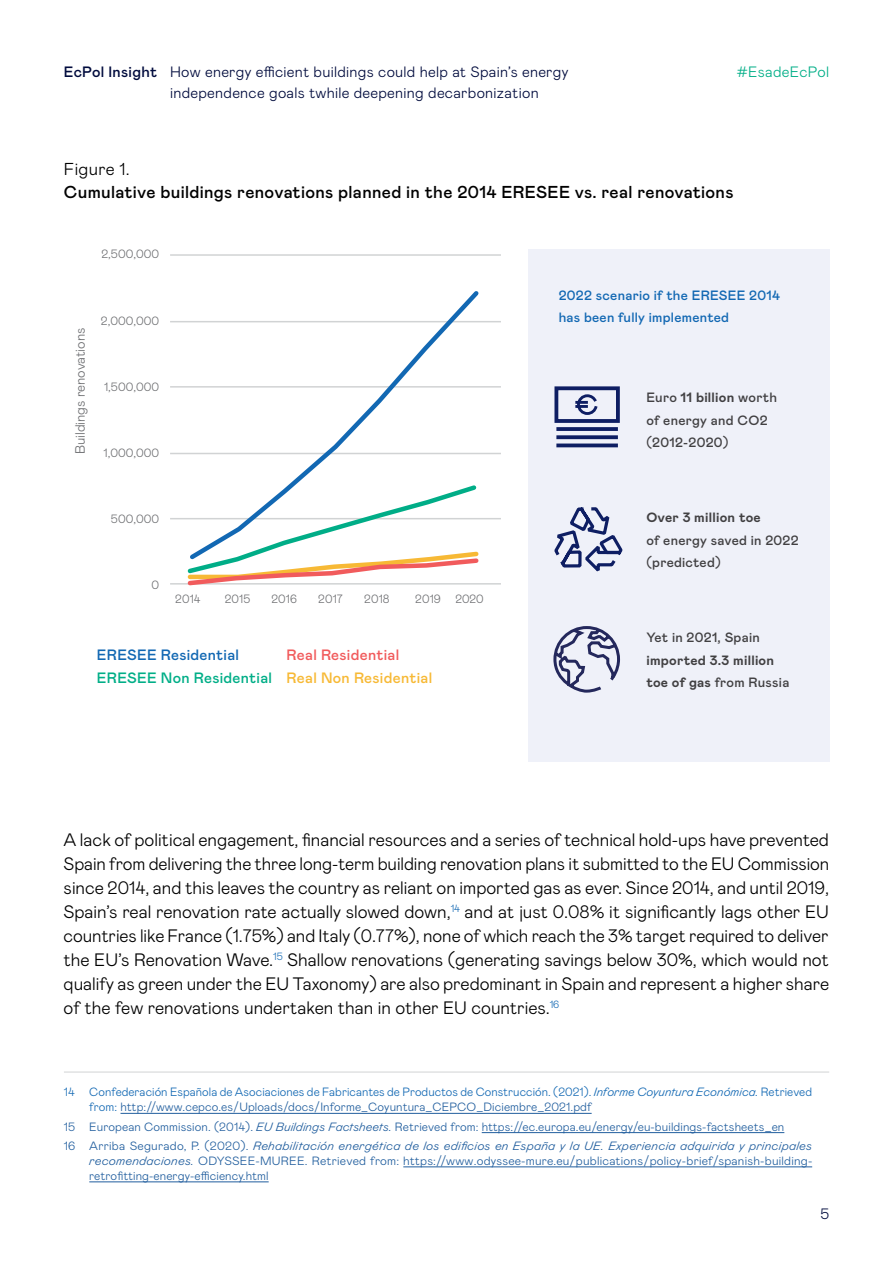
<style>
.page{position:relative;width:893px;height:1263px;background:#fff}
.page>*{position:absolute;margin:0;border:0;box-sizing:border-box;transform-origin:0 0}
.t1{font:300 18px/24px "Mabry Pro";color:#000;text-align:justify}
.t2{font:500 17.25px "Mabry Pro";letter-spacing:.02em;color:#000}
.t3{font:300 17.25px "Mabry Pro";letter-spacing:.02em;color:#000}
.t4{font:300 15px/21px "Mabry Pro";letter-spacing:.02em;color:#000b3d}
.t5{font:500 15px "Mabry Pro";letter-spacing:.02em;color:#00ae87}
.t6{font:500 15px "Mabry Pro";letter-spacing:.02em;color:#f7b935}
.t7{font:500 15px "Mabry Pro";letter-spacing:.02em;color:#1268b3}
.t8{font:500 15px "Mabry Pro";letter-spacing:.02em;color:#f15b5c}
.t9{font:500 15px "Mabry Pro";letter-spacing:.02em;color:#000b3d}
.t10{font:300 15px "Mabry Pro";letter-spacing:.02em;color:#00ae87}
.t11{font:500 13.5px/22.5px "Mabry Pro";letter-spacing:.02em;color:#414042}
.t12{font:700 13.5px/22.5px "Mabry Pro";letter-spacing:.02em;color:#414042}
.t13{font:500 13.5px/22.5px "Mabry Pro";letter-spacing:.02em;color:#1268b3}
.t14{font:300 13.5px "Mabry Pro";color:#6d6e71}
.t15{font:300 12px/19.2px "Mabry Pro";letter-spacing:.01em;color:#215e9e}
.t16{font:300 12px/15px "Mabry Pro";letter-spacing:.005em;color:#1268b3}
.t17{font:300 12px "Mabry Pro";color:#6d6e71}
.s1{font-weight:700}
.s2{font-weight:500}
.s3{font-style:italic}
.s4{color:#215e9e}
</style>
<div class="page">
<hr style="left:121px;top:1113px;width:471px;height:1px;background:#215e9e">
<hr style="left:482px;top:1132px;width:302px;height:1px;background:#215e9e">
<hr style="left:403px;top:1166px;width:409px;height:1px;background:#215e9e">
<hr style="left:89px;top:1181px;width:180px;height:1px;background:#215e9e">
<hr style="left:64px;top:1072px;width:765px;height:1px;background:#d1d3d4">
<hr style="left:170px;top:254px;width:331px;height:2px;background:#d1d3d4">
<hr style="left:170px;top:321px;width:331px;height:1px;background:#d1d3d4">
<hr style="left:170px;top:386px;width:331px;height:2px;background:#d1d3d4">
<hr style="left:170px;top:583px;width:331px;height:2px;background:#d1d3d4">
<hr style="left:170px;top:453px;width:331px;height:1px;background:#d1d3d4">
<hr style="left:170px;top:518px;width:331px;height:1px;background:#d1d3d4">
<svg style="left:186px;top:291px;width:297px;height:229px"></svg>
<svg style="left:184px;top:482px;width:297px;height:104px"></svg>
<div style="left:528px;top:249px;width:301px;height:512px;background:#eff1f9"></div>
<svg style="left:554px;top:386px;width:66px;height:62px"></svg>
<svg style="left:554px;top:507px;width:69px;height:65px"></svg>
<svg style="left:553px;top:626px;width:67px;height:67px"></svg>
<p class="t4" style="left:170px;top:60px;width:400px">How energy efficient buildings could help at Spain’s energy independence goals twhile deepening decarbonization</p>
<p class="t9" style="left:64px;top:61px;width:95px">EcPol Insight</p>
<p class="t10" style="left:736px;top:61px;width:94px">#EsadeEcPol</p>
<p class="t3" style="left:64px;top:157px;width:67px">Figure 1.</p>
<p class="t2" style="left:64px;top:179px;width:671px">Cumulative buildings renovations planned in the 2014 ERESEE vs. real renovations</p>
<p class="t17" style="left:101px;top:246px;width:59px">2,500,000</p>
<p class="t14" style="left:71px;top:454px;width:128px;rotate:-90deg">Buildings renovations</p>
<p class="t17" style="left:101px;top:312px;width:60px">2,000,000</p>
<p class="t17" style="left:104px;top:378px;width:56px">1,500,000</p>
<p class="t17" style="left:103px;top:444px;width:57px">1,000,000</p>
<p class="t17" style="left:111px;top:510px;width:50px">500,000</p>
<p class="t17" style="left:151px;top:576px;width:9px">0</p>
<p class="t17" style="left:175px;top:590px;width:27px">2014</p>
<p class="t17" style="left:225px;top:590px;width:27px">2015</p>
<p class="t17" style="left:271px;top:590px;width:27px">2016</p>
<p class="t17" style="left:318px;top:590px;width:26px">2017</p>
<p class="t17" style="left:364px;top:590px;width:27px">2018</p>
<p class="t17" style="left:415px;top:590px;width:70px">2019 2020</p>
<p class="t7" style="left:97px;top:644px;width:144px">ERESEE Residential</p>
<p class="t5" style="left:97px;top:667px;width:177px">ERESEE Non Residential</p>
<p class="t8" style="left:287px;top:644px;width:114px">Real Residential</p>
<p class="t6" style="left:287px;top:667px;width:147px">Real Non Residential</p>
<p class="t13" style="left:559px;top:283px;width:223px">2022 scenario if the ERESEE 2014 has been fully implemented</p>
<p class="t11" style="left:646px;top:386px;width:132px">Euro <span class="s1">11 billion</span> worth of energy and CO2 (2012-2020)</p>
<p class="t12" style="left:646px;top:506px;width:116px">Over 3 million toe</p>
<p class="t11" style="left:646px;top:528px;width:154px">of energy saved in 2022 (predicted)</p>
<p class="t11" style="left:646px;top:626px;width:115px">Yet in 2021, Spain</p>
<p class="t12" style="left:646px;top:648px;width:145px">imported 3.3 million toe of gas <span class="s2">from Russia</span></p>
<p class="t1" style="left:64px;top:827px;width:767px">A lack of political engagement, financial resources and a series of technical hold-ups have prevented Spain from delivering the three long-term building renovation plans it submitted to the EU Commission since 2014, and this leaves the country as reliant on imported gas as ever. Since 2014, and until 2019, Spain’s real renovation rate actually slowed down,<sup>14</sup> and at just 0.08% it significantly lags other EU countries like France (1.75%) and Italy (0.77%), none of which reach the 3% target required to deliver the EU’s Renovation Wave.<sup>15</sup> Shallow renovations (generating savings below 30%, which would not qualify as green under the EU Taxonomy) are also predominant in Spain and represent a higher share of the few renovations undertaken than in other EU countries.<sup>16</sup></p>
<p class="t16" style="left:89px;top:1084px;width:724px;text-indent:-26px">14 Confederación Española de Asociaciones de Fabricantes de Productos de Construcción. (2021). <span class="s3">Informe Coyuntura Económica.</span> Retrieved from: <span class="s4">http://www.cepco.es/Uploads/docs/Informe_Coyuntura_CEPCO_Diciembre_2021.pdf</span></p>
<p class="t15" style="left:64px;top:1116px;width:750px">15 European Commission. (2014). <span class="s3">EU Buildings Factsheets.</span> Retrieved from: https://ec.europa.eu/energy/eu-buildings-factsheets_en<br>16 Arriba Segurado, P. (2020). <span class="s3">Rehabilitación energética de los edificios en España y la UE. Experiencia adquirida y principales</span></p>
<p class="t15" style="left:89px;top:1152px;width:725px;line-height:15px"><span class="s3">recomendaciones.</span> ODYSSEE-MUREE. Retrieved from: https://www.odyssee-mure.eu/publications/policy-brief/spanish-building&shy;retrofitting-energy-efficiency.html</p>
<p class="t4" style="left:820px;top:1202px;width:10px">5</p>
</div>
